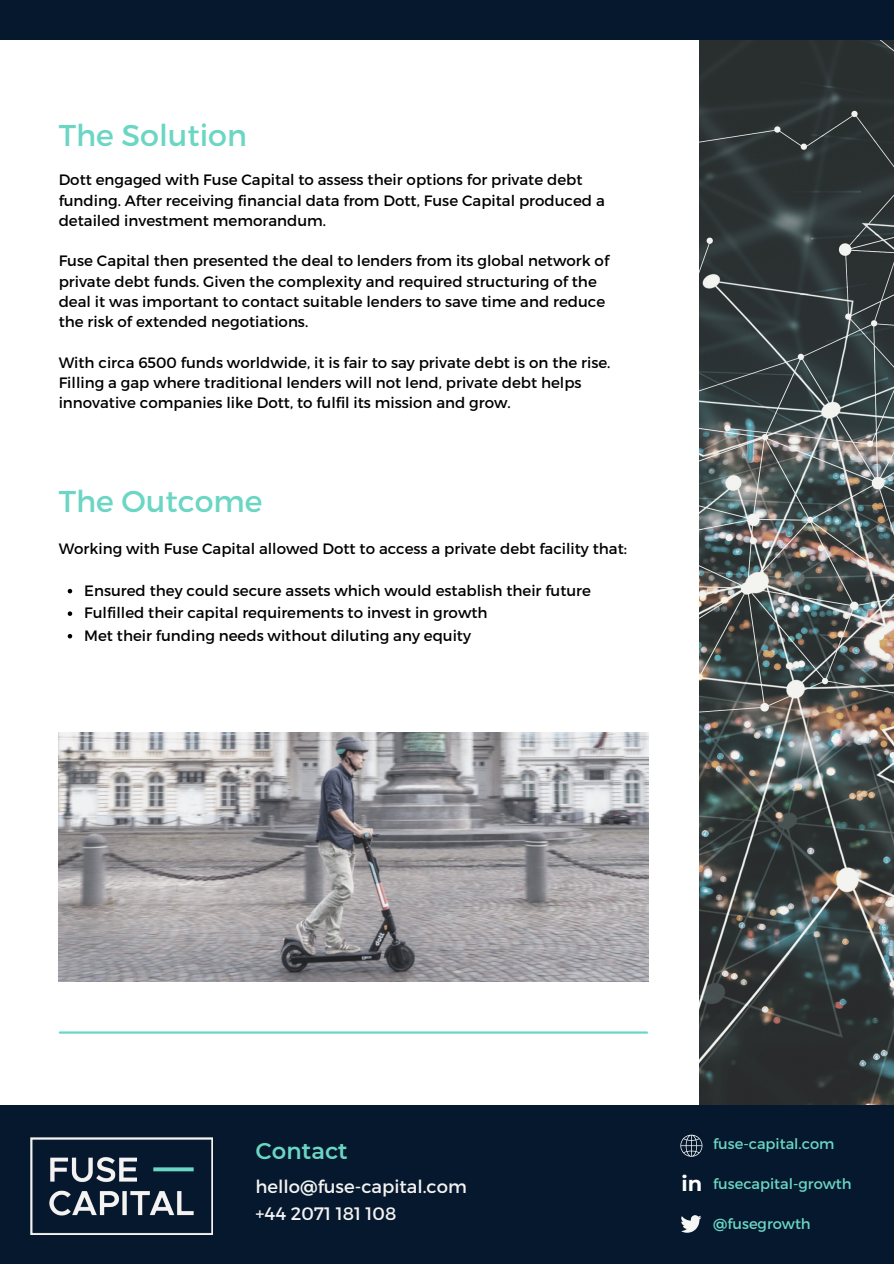
<style>
.page{position:relative;width:894px;height:1264px;background:#fff}
.page>*{position:absolute;margin:0;border:0;box-sizing:border-box;transform-origin:0 0}
.t1{font:30px "Montserrat";color:#6bd6c3}
.t2{font:600 22.5px "Montserrat";color:#6bd6c3}
.t3{font:700 21px "Montserrat";color:#fff}
.t4{font:18px "Montserrat";color:#f4f3f2}
.t5{font:15px/20.2px "Montserrat";color:#000}
.t6{font:14.7px "Montserrat";color:#6bd6c3}
</style>
<div class="page">
<img style="left:59px;top:732px;width:589px;height:249px">
<img style="left:699px;top:39px;width:194px;height:1065px">
<div style="left:0;top:0;width:893px;height:39px;background:#05182e"></div>
<div style="left:0;top:1104px;width:893px;height:159px;background:#05182e"></div>
<img style="left:681px;top:1215px;width:21px;height:18px">
<svg style="left:680px;top:1134px;width:22px;height:22px"></svg>
<img style="left:30px;top:1137px;width:182px;height:97px">
<hr style="left:60px;top:1031px;width:586px;height:2px;background:#6bd6c3">
<svg style="left:68px;top:589px;width:4px;height:4px"></svg>
<svg style="left:68px;top:611px;width:4px;height:5px"></svg>
<svg style="left:68px;top:634px;width:4px;height:4px"></svg>
<p class="t1" style="left:59px;top:116px;width:190px">The Solution</p>
<p class="t5" style="left:59px;top:169px;width:547px">Dott engaged with Fuse Capital to assess their options for private debt funding. After receiving financial data from Dott, Fuse Capital produced a detailed investment memorandum.</p>
<p class="t5" style="left:59px;top:250px;width:552px">Fuse Capital then presented the deal to lenders from its global network of private debt funds. Given the complexity and required structuring of the deal it was important to contact suitable lenders to save time and reduce the risk of extended negotiations.</p>
<p class="t5" style="left:59px;top:351px;width:553px">With circa 6500 funds worldwide, it is fair to say private debt is on the rise.<br>Filling a gap where traditional lenders will not lend, private debt helps innovative companies like Dott, to fulfil its mission and grow.</p>
<p class="t1" style="left:59px;top:481px;width:205px">The Outcome</p>
<p class="t5" style="left:59px;top:537px;width:569px">Working with Fuse Capital allowed Dott to access a private debt facility that:</p>
<p class="t5" style="left:84px;top:579px;width:508px">Ensured they could secure assets which would establish their future</p>
<p class="t5" style="left:84px;top:602px;width:405px">Fulfilled their capital requirements to invest in growth</p>
<p class="t5" style="left:84px;top:624px;width:388px">Met their funding needs without diluting any equity</p>
<p class="t2" style="left:255px;top:1137px;width:94px">Contact</p>
<p class="t4" style="left:255px;top:1174px;width:213px">hello@fuse-capital.com</p>
<p class="t4" style="left:255px;top:1201px;width:142px">+44 2071 181 108</p>
<p class="t3" style="left:681px;top:1170px;width:22px">in</p>
<p class="t6" style="left:713px;top:1134px;width:123px">fuse-capital.com</p>
<p class="t6" style="left:713px;top:1174px;width:140px">fusecapital-growth</p>
<p class="t6" style="left:713px;top:1214px;width:99px">@fusegrowth</p>
</div>
